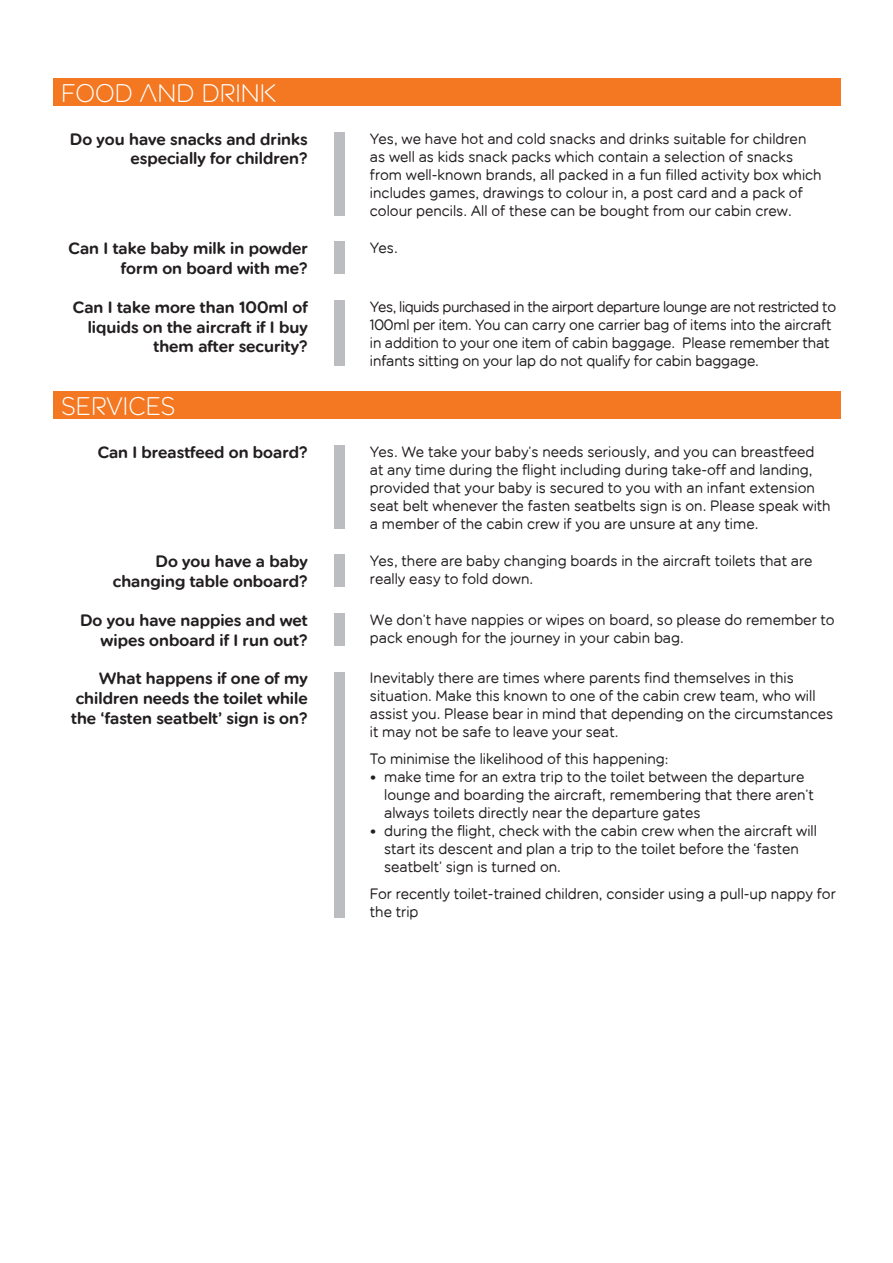
<style>
.page{position:relative;width:893px;height:1263px;background:#fff}
.page>*{position:absolute;margin:0;border:0;box-sizing:border-box;transform-origin:0 0}
.t1{font:25.5px "EJ Rounded Headline";color:#fff}
.t2{font:16.5px/19.8px "EJ Rounded Demi";color:#231f20;text-align:right}
.t3{font:15px/18px "EJ Rounded";color:#231f20}
</style>
<div class="page">
<div style="left:53px;top:79px;width:787px;height:27px;background:#f47721"></div>
<div style="left:53px;top:392px;width:787px;height:27px;background:#f47721"></div>
<div style="left:334px;top:132px;width:11px;height:84px;background:#bcbdc0"></div>
<div style="left:334px;top:242px;width:11px;height:32px;background:#bcbdc0"></div>
<div style="left:334px;top:300px;width:11px;height:66px;background:#bcbdc0"></div>
<div style="left:334px;top:445px;width:11px;height:83px;background:#bcbdc0"></div>
<div style="left:334px;top:555px;width:11px;height:32px;background:#bcbdc0"></div>
<div style="left:334px;top:613px;width:11px;height:32px;background:#bcbdc0"></div>
<div style="left:334px;top:672px;width:11px;height:245px;background:#bcbdc0"></div>
<h1 class="t1" style="left:61px;top:79px;width:217px">FOOD AND DRINK</h1>
<p class="t2" style="left:70px;top:129px;width:239px">Do you have snacks and drinks especially for children?</p>
<p class="t3" style="left:370px;top:129px;width:453px">Yes, we have hot and cold snacks and drinks suitable for children as well as kids snack packs which contain a selection of snacks from well-known brands, all packed in a fun filled activity box which includes games, drawings to colour in, a post card and a pack of colour pencils. All of these can be bought from our cabin crew.</p>
<p class="t2" style="left:69px;top:239px;width:241px">Can I take baby milk in powder form on board with me?</p>
<p class="t3" style="left:370px;top:239px;width:29px">Yes.</p>
<p class="t2" style="left:73px;top:297px;width:236px">Can I take more than 100ml of liquids on the aircraft if I buy them after security?</p>
<p class="t3" style="left:370px;top:297px;width:468px">Yes, liquids purchased in the airport departure lounge are not restricted to 100ml per item. You can carry one carrier bag of items into the aircraft in addition to your one item of cabin baggage. Please remember that infants sitting on your lap do not qualify for cabin baggage.</p>
<h1 class="t1" style="left:61px;top:392px;width:116px">SERVICES</h1>
<p class="t2" style="left:98px;top:442px;width:212px">Can I breastfeed on board?</p>
<p class="t3" style="left:370px;top:442px;width:462px">Yes. We take your baby’s needs seriously, and you can breastfeed at any time during the flight including during take-off and landing, provided that your baby is secured to you with an infant extension seat belt whenever the fasten seatbelts sign is on. Please speak with a member of the cabin crew if you are unsure at any time.</p>
<p class="t2" style="left:113px;top:552px;width:196px">Do you have a baby changing table onboard?</p>
<p class="t3" style="left:370px;top:552px;width:444px">Yes, there are baby changing boards in the aircraft toilets that are really easy to fold down.</p>
<p class="t2" style="left:80px;top:610px;width:229px">Do you have nappies and wet wipes onboard if I run out?</p>
<p class="t3" style="left:370px;top:610px;width:466px">We don’t have nappies or wipes on board, so please do remember to pack enough for the journey in your cabin bag.</p>
<p class="t2" style="left:71px;top:669px;width:238px;text-align:justify;text-indent:28px">What happens if one of my children needs the toilet while the ‘fasten seatbelt’ sign is on?</p>
<p class="t3" style="left:370px;top:669px;width:465px">Inevitably there are times where parents find themselves in this situation. Make this known to one of the cabin crew team, who will assist you. Please bear in mind that depending on the circumstances it may not be safe to leave your seat.</p>
<p class="t3" style="left:370px;top:750px;width:300px">To minimise the likelihood of this happening:</p>
<p class="t3" style="left:384px;top:768px;width:431px;text-indent:-14px">• make time for an extra trip to the toilet between the departure lounge and boarding the aircraft, remembering that there aren’t always toilets directly near the departure gates</p>
<p class="t3" style="left:384px;top:822px;width:434px;text-indent:-14px">• during the flight, check with the cabin crew when the aircraft will start its descent and plan a trip to the toilet before the ‘fasten seatbelt’ sign is turned on.</p>
<p class="t3" style="left:370px;top:885px;width:467px">For recently toilet-trained children, consider using a pull-up nappy for the trip</p>
</div>
